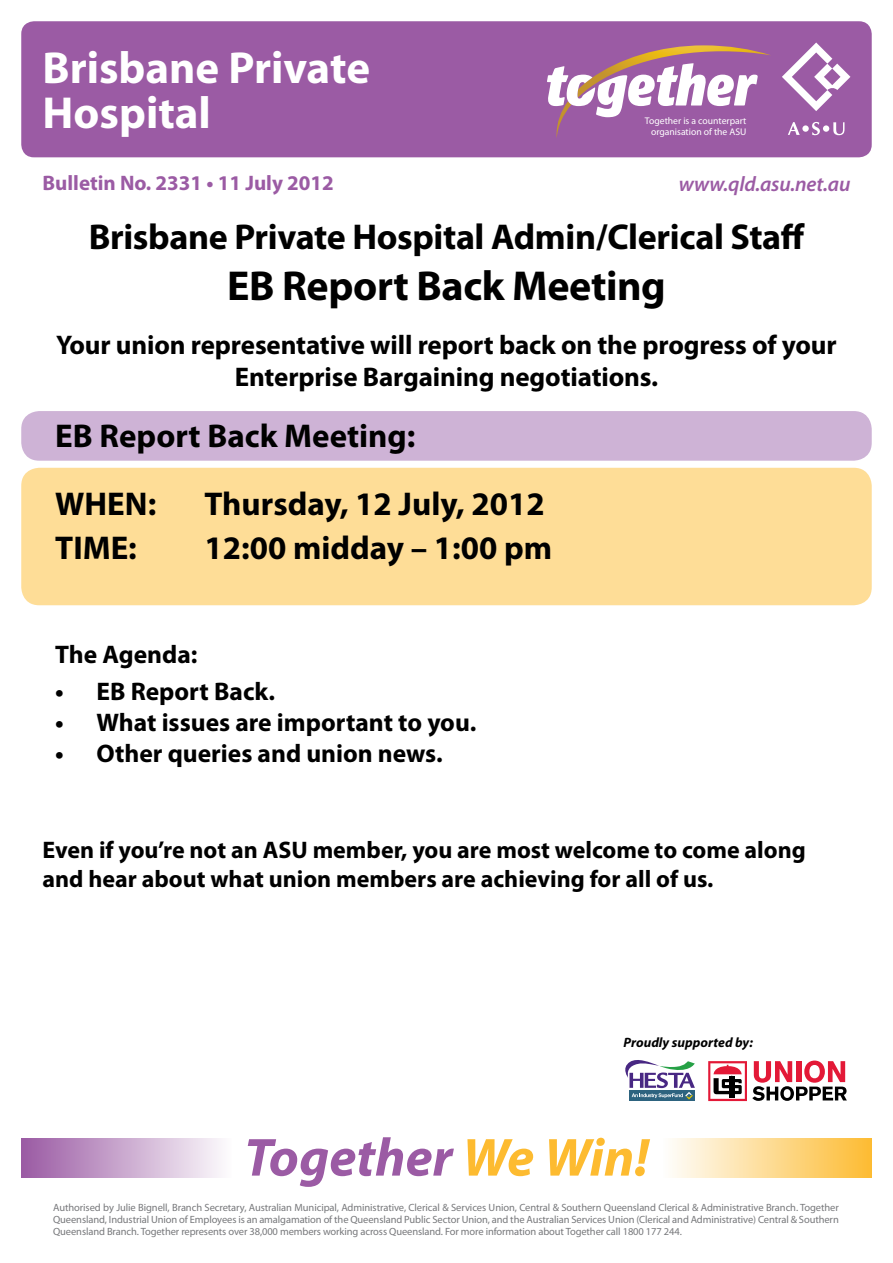
<style>
.page{position:relative;width:893px;height:1263px;background:#fff}
.page>*{position:absolute;margin:0;border:0;box-sizing:border-box;transform-origin:0 0}
.t1{font:italic 700 54px "Myriad Pro";color:#9b5ba4}
.t2{font:700 45px/45px "Myriad";color:#fff}
.t3{font:700 42px "Myriad Pro";letter-spacing:-.01em;color:#000}
.t4{font:700 36px "Myriad Pro";letter-spacing:-.01em;color:#000}
.t5{font:700 33px/67.2px "Myriad Pro";color:#000}
.t6{font:700 27px/32.4px "Myriad Pro";letter-spacing:-.005em;color:#000;text-align:center}
.t7{font:700 25.5px "Myriad Pro";color:#000}
.t8{font:700 24px/28.8px "Myriad Pro";color:#000}
.t9{font:700 21px "Myriad Pro";color:#9b5ba4}
.t10{font:italic 600 21px "Myriad Pro";letter-spacing:-.01em;color:#9b5ba4}
.t11{font:italic 700 13.65px "Myriad Pro";color:#000}
.t12{font:10.5px/12px "Myriad Pro";letter-spacing:-.01em;color:#77787b;text-align:justify}
.t13{font:9.75px/11.2px "Myriad Pro";color:#fff;text-align:right}
.s1{color:#fdbb30}
</style>
<div class="page">
<div style="left:21px;top:21px;width:851px;height:136px;background:#9b5ba4;border-radius:13px"></div>
<div style="left:21px;top:411px;width:851px;height:50px;background:#ceb3d6;border-radius:18px"></div>
<div style="left:21px;top:1138px;width:211px;height:39px;background:linear-gradient(to right,#9a5aa3,#fefdfe)"></div>
<div style="left:661px;top:1138px;width:211px;height:39px;background:linear-gradient(to right,#feffff,#fdbb32)"></div>
<div style="left:21px;top:468px;width:851px;height:137px;background:#fedd97;border-radius:18px"></div>
<div style="left:630px;top:1090px;width:65px;height:11px;background:#2d637f"></div>
<svg style="left:625px;top:1060px;width:70px;height:39px"></svg>
<svg style="left:708px;top:1060px;width:139px;height:41px"></svg>
<svg style="left:547px;top:45px;width:224px;height:93px"></svg>
<svg style="left:782px;top:43px;width:68px;height:68px"></svg>
<svg style="left:788px;top:122px;width:12px;height:13px"></svg>
<div style="left:802px;top:125px;width:7px;height:7px;background:#fff;border-radius:50%"></div>
<svg style="left:812px;top:122px;width:8px;height:13px"></svg>
<div style="left:823px;top:125px;width:6px;height:7px;background:#fff;border-radius:50%"></div>
<svg style="left:833px;top:122px;width:11px;height:13px"></svg>
<h2 class="t2" style="left:43px;top:47px;width:329px">Brisbane Private<br>Hospital</h2>
<h3 class="t9" style="left:43px;top:169px;width:293px">Bulletin No. 2331 • 11 July 2012</h3>
<h3 class="t10" style="left:679px;top:170px;width:173px">www.qld.asu.net.au</h3>
<p class="t13" style="left:645px;top:114px;width:103px">Together is a counterpart organisation of the ASU</p>
<h3 class="t4" style="left:89px;top:214px;width:718px">Brisbane Private Hospital Admin/Clerical Staff</h3>
<h3 class="t3" style="left:227px;top:258px;width:440px">EB Report Back Meeting</h3>
<h3 class="t6" style="left:56px;top:328px;width:782px">Your union representative will report back on the progress of your<br>Enterprise Bargaining negotiations.</h3>
<h3 class="t5" style="left:55px;top:402px;width:362px">EB Report Back Meeting:<br>WHEN:</h3>
<h3 class="t5" style="left:205px;top:469px;width:342px">Thursday, 12 July, 2012</h3>
<h3 class="t5" style="left:55px;top:513px;width:83px">TIME:</h3>
<h3 class="t5" style="left:205px;top:513px;width:349px">12:00 midday – 1:00 pm</h3>
<h3 class="t7" style="left:55px;top:638px;width:144px">The Agenda:</h3>
<h3 class="t7" style="left:55px;top:675px;width:221px">• EB Report Back.</h3>
<h3 class="t7" style="left:55px;top:706px;width:423px">• What issues are important to you.</h3>
<h3 class="t7" style="left:55px;top:736px;width:389px">• Other queries and union news.</h3>
<h3 class="t8" style="left:43px;top:834px;width:765px">Even if you’re not an ASU member, you are most welcome to come along and hear about what union members are achieving for all of us.</h3>
<h3 class="t11" style="left:624px;top:1033px;width:131px">Proudly supported by:</h3>
<h1 class="t1" style="left:244px;top:1122px;width:406px">Together <span class="s1">We Win!</span></h1>
<p class="t12" style="left:53px;top:1201px;width:787px">Authorised by Julie Bignell, Branch Secretary, Australian Municipal, Administrative, Clerical &amp; Services Union, Central &amp; Southern Queensland Clerical &amp; Administrative Branch. Together Queensland, Industrial Union of Employees is an amalgamation of the Queensland Public Sector Union, and the Australian Services Union (Clerical and Administrative) Central &amp; Southern Queensland Branch. Together represents over 38,000 members working across Queensland. For more information about Together call 1800 177 244.</p>
</div>
